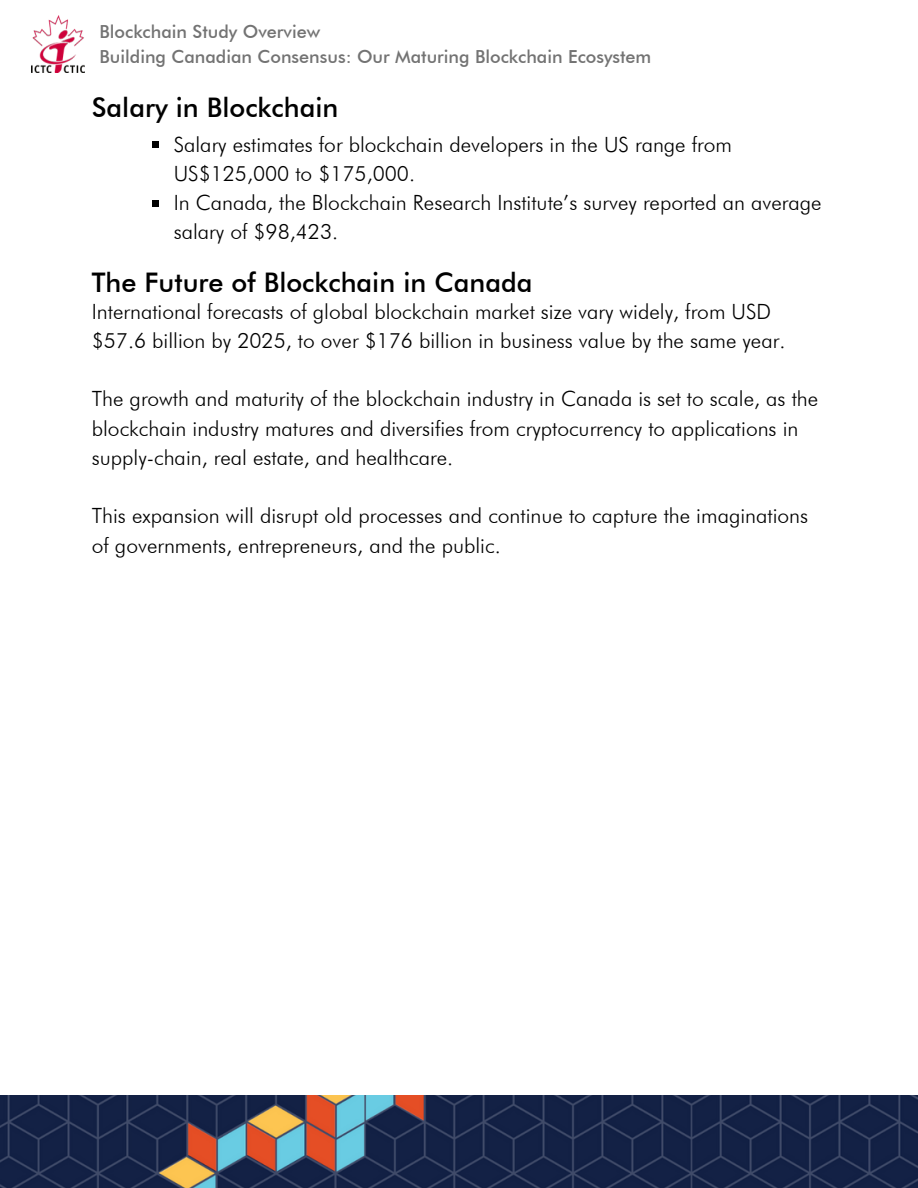
<style>
.page{position:relative;width:918px;height:1188px;background:#fff}
.page>*{position:absolute;margin:0;border:0;box-sizing:border-box;transform-origin:0 0}
.t1{font:500 27px "Futura BT";color:#000}
.t2{font:300 21px/29.2px "Futura BT";color:#000}
.t3{font:500 18px/24.8px "Futura BT";color:#737373}
</style>
<div class="page">
<div style="left:153px;top:141px;width:6px;height:7px;background:#000"></div>
<div style="left:153px;top:200px;width:6px;height:7px;background:#000"></div>
<img style="left:0;top:1095px;width:918px;height:92px">
<img style="left:31px;top:16px;width:53px;height:56px">
<p class="t3" style="left:100px;top:19px;width:553px">Blockchain Study Overview<br>Building Canadian Consensus: Our Maturing Blockchain Ecosystem</p>
<p class="t1" style="left:92px;top:91px;width:248px">Salary in Blockchain</p>
<p class="t2" style="left:174px;top:129px;width:649px">Salary estimates for blockchain developers in the US range from US$125,000 to $175,000.<br>In Canada, the Blockchain Research Institute’s survey reported an average salary of $98,423.</p>
<p class="t1" style="left:92px;top:266px;width:442px">The Future of Blockchain in Canada</p>
<p class="t2" style="left:92px;top:296px;width:695px">International forecasts of global blockchain market size vary widely, from USD $57.6 billion by 2025, to over $176 billion in business value by the same year.</p>
<p class="t2" style="left:92px;top:384px;width:728px">The growth and maturity of the blockchain industry in Canada is set to scale, as the blockchain industry matures and diversifies from cryptocurrency to applications in supply-chain, real estate, and healthcare.</p>
<p class="t2" style="left:92px;top:501px;width:718px">This expansion will disrupt old processes and continue to capture the imaginations of governments, entrepreneurs, and the public.</p>
</div>
